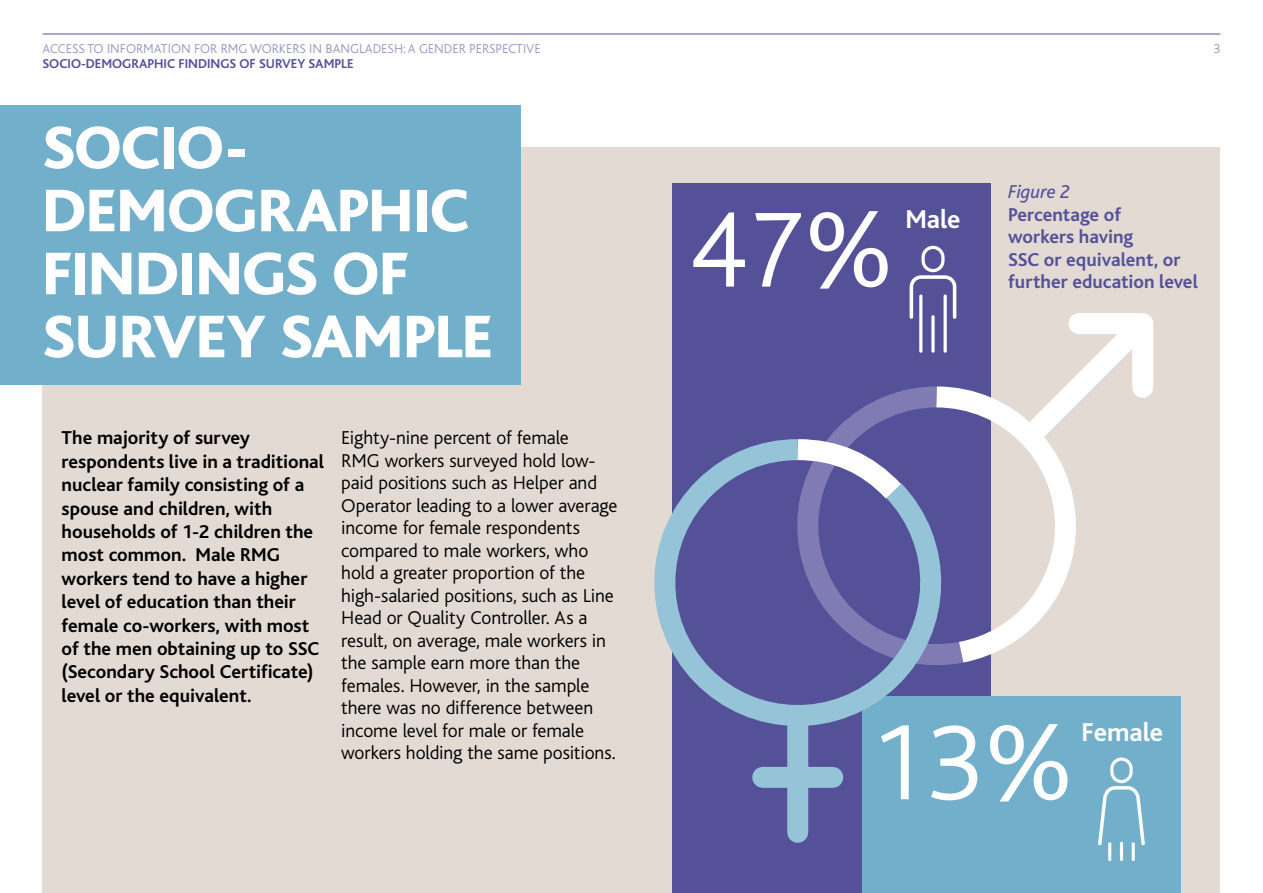
<style>
.page{position:relative;width:1263px;height:893px;background:#fff}
.page>*{position:absolute;margin:0;border:0;box-sizing:border-box;transform-origin:0 0}
.t1{font:300 111.3px "Bliss";color:#fff}
.t2{font:800 63px/63px "Bliss";color:#fff}
.t3{font:700 27px "Bliss";color:#fff}
.t4{font:300 19.5px/22.5px "Bliss";letter-spacing:-.005em;color:#000}
.t5{font:700 19.5px/23.4px "Bliss";color:#000}
.t6{font:700 19.5px/22.5px "Bliss";color:#555199}
.t7{font:italic 19.5px "Bliss";color:#555199}
.t8{font:300 13.5px "Bliss";color:#9997c2}
.t9{font:700 13.5px "Bliss";color:#555199}
</style>
<div class="page">
<hr style="left:43px;top:34px;width:1177px;height:1px;background:#555199">
<div style="left:43px;top:147px;width:1177px;height:746px;background:#e3dad4"></div>
<div style="left:672px;top:183px;width:319px;height:710px;background:#555199"></div>
<div style="left:862px;top:697px;width:319px;height:196px;background:#72afca"></div>
<div style="left:0;top:105px;width:521px;height:280px;background:#72afca"></div>
<svg style="left:837px;top:388px;width:79px;height:41px"></svg>
<svg style="left:916px;top:386px;width:160px;height:279px"></svg>
<svg style="left:998px;top:313px;width:156px;height:156px"></svg>
<svg style="left:654px;top:429px;width:290px;height:330px"></svg>
<svg style="left:777px;top:429px;width:146px;height:92px"></svg>
<div style="left:787px;top:722px;width:21px;height:110px;background:#95c3d7"></div>
<div style="left:763px;top:767px;width:70px;height:21px;background:#95c3d7"></div>
<hr style="left:919px;top:294px;width:3px;height:59px;background:#fff;border-radius:2px">
<svg style="left:943px;top:294px;width:4px;height:59px"></svg>
<svg style="left:931px;top:315px;width:4px;height:38px"></svg>
<svg style="left:909px;top:246px;width:47px;height:73px"></svg>
<hr style="left:1108px;top:842px;width:3px;height:19px;background:#fff;border-radius:2px">
<hr style="left:1132px;top:842px;width:3px;height:19px;background:#fff;border-radius:2px">
<hr style="left:1120px;top:842px;width:3px;height:19px;background:#fff;border-radius:2px">
<svg style="left:1098px;top:757px;width:47px;height:88px"></svg>
<p class="t8" style="left:43px;top:41px;width:500px">ACCESS TO INFORMATION FOR RMG WORKERS IN BANGLADESH: A GENDER PERSPECTIVE</p>
<p class="t8" style="left:1213px;top:41px;width:8px">3</p>
<p class="t9" style="left:43px;top:56px;width:312px">SOCIO-DEMOGRAPHIC FINDINGS OF SURVEY SAMPLE</p>
<p class="t2" style="left:43px;top:118px;width:451px">SOCIO-<br>DEMOGRAPHIC<br>FINDINGS OF<br>SURVEY SAMPLE</p>
<p class="t5" style="left:62px;top:427px;width:264px">The majority of survey respondents live in a traditional nuclear family consisting of a spouse and children, with households of 1-2 children the most common. Male RMG workers tend to have a higher level of education than their female co-workers, with most of the men obtaining up to SSC (Secondary School Certificate) level or the equivalent.</p>
<p class="t4" style="left:341px;top:427px;width:278px">Eighty-nine percent of female<br>RMG workers surveyed hold low&shy;paid positions such as Helper and<br>Operator leading to a lower average income for female respondents compared to male workers, who hold a greater proportion of the high-salaried positions, such as Line<br>Head or Quality Controller. As a result, on average, male workers in the sample earn more than the females. However, in the sample there was no difference between income level for male or female workers holding the same positions.</p>
<p class="t1" style="left:689px;top:191px;width:207px">47%</p>
<p class="t3" style="left:905px;top:206px;width:57px">Male</p>
<p class="t7" style="left:1008px;top:182px;width:63px">Figure 2</p>
<p class="t6" style="left:1008px;top:204px;width:191px">Percentage of<br>workers having<br>SSC or equivalent, or further education level</p>
<p class="t1" style="left:868px;top:704px;width:207px">13%</p>
<p class="t3" style="left:1081px;top:718px;width:83px">Female</p>
</div>
